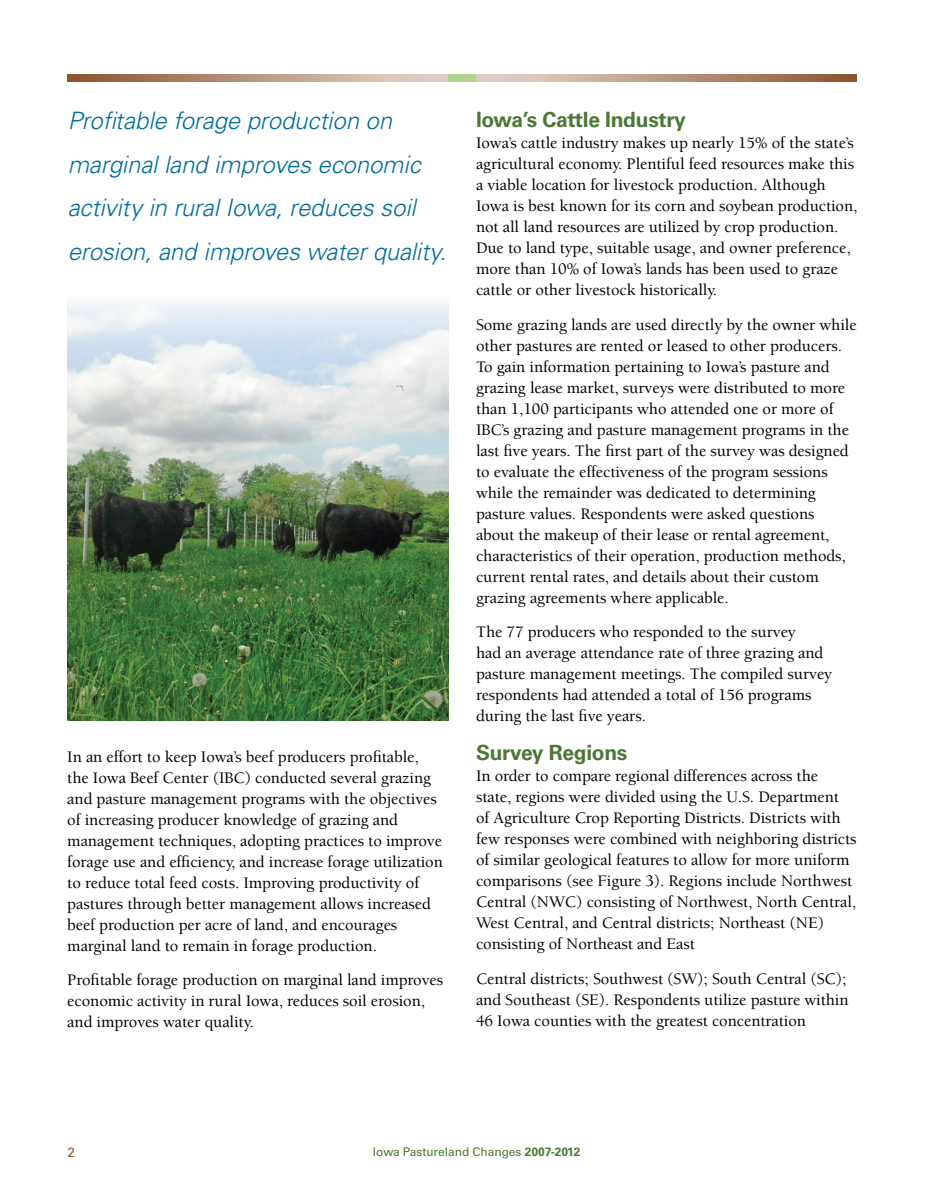
<style>
.page{position:relative;width:925px;height:1195px;background:#fff}
.page>*{position:absolute;margin:0;border:0;box-sizing:border-box;transform-origin:0 0}
.t1{font:italic 300 24px/43.5px "Univers LT Std";letter-spacing:-.005em;color:#006e9e}
.Header_1{font:700 21px "Univers LT Std";letter-spacing:-.015em;color:#4b7737}
.body_copy{font:500 16.5px/21px "Berkeley Std";letter-spacing:-.005em;color:#000}
.t2{font:13.5px "Univers LT Std";color:#8c542e}
.t3{font:12px "Univers LT Std";letter-spacing:-.005em;color:#4b7737}
.s1{font-weight:700}
</style>
<div class="page">
<svg style="left:67px;top:74px;width:324px;height:8px;background:#b28e75"></svg>
<svg style="left:391px;top:74px;width:465px;height:8px;background:#bd9e89"></svg>
<div style="left:448px;top:74px;width:27px;height:8px;background:#aed690"></div>
<img style="left:67px;top:301px;width:382px;height:419px">
<h1 class="t1" style="left:68px;top:99px;width:380px">Profitable forage production on marginal land improves economic activity in rural Iowa, reduces soil erosion, and improves water quality.</h1>
<p class="body_copy" style="left:67px;top:746px;width:377px">In an effort to keep Iowa’s beef producers profitable, the Iowa Beef Center (IBC) conducted several grazing and pasture management programs with the objectives of increasing producer knowledge of grazing and management techniques, adopting practices to improve forage use and efficiency, and increase forage utilization to reduce total feed costs. Improving productivity of pastures through better management allows increased beef production per acre of land, and encourages marginal land to remain in forage production.</p>
<p class="body_copy" style="left:67px;top:969px;width:377px">Profitable forage production on marginal land improves economic activity in rural Iowa, reduces soil erosion, and improves water quality.</p>
<h2 class="Header_1" style="left:476px;top:107px;width:211px">Iowa’s Cattle Industry</h2>
<p class="body_copy" style="left:476px;top:133px;width:383px">Iowa’s cattle industry makes up nearly 15% of the state’s agricultural economy. Plentiful feed resources make this a viable location for livestock production. Although Iowa is best known for its corn and soybean production, not all land resources are utilized by crop production.<br>Due to land type, suitable usage, and owner preference, more than 10% of Iowa’s lands has been used to graze cattle or other livestock historically.</p>
<p class="body_copy" style="left:476px;top:314px;width:382px">Some grazing lands are used directly by the owner while other pastures are rented or leased to other producers.<br>To gain information pertaining to Iowa’s pasture and grazing lease market, surveys were distributed to more than 1,100 participants who attended one or more of IBC’s grazing and pasture management programs in the last five years. The first part of the survey was designed to evaluate the effectiveness of the program sessions while the remainder was dedicated to determining pasture values. Respondents were asked questions about the makeup of their lease or rental agreement, characteristics of their operation, production methods, current rental rates, and details about their custom grazing agreements where applicable.</p>
<p class="body_copy" style="left:476px;top:622px;width:358px">The 77 producers who responded to the survey<br>had an average attendance rate of three grazing and pasture management meetings. The compiled survey respondents had attended a total of 156 programs during the last five years.</p>
<h2 class="Header_1" style="left:476px;top:740px;width:153px">Survey Regions</h2>
<p class="body_copy" style="left:476px;top:766px;width:382px">In order to compare regional differences across the state, regions were divided using the U.S. Department<br>of Agriculture Crop Reporting Districts. Districts with few responses were combined with neighboring districts of similar geological features to allow for more uniform comparisons (see Figure 3). Regions include Northwest Central (NWC) consisting of Northwest, North Central, West Central, and Central districts; Northeast (NE) consisting of Northeast and East</p>
<p class="body_copy" style="left:476px;top:968px;width:374px">Central districts; Southwest (SW); South Central (SC); and Southeast (SE). Respondents utilize pasture within<br>46 Iowa counties with the greatest concentration</p>
<p class="t2" style="left:68px;top:1144px;width:9px">2</p>
<p class="t3" style="left:373px;top:1144px;width:209px">Iowa Pastureland Changes <span class="s1">2007-2012</span></p>
</div>
